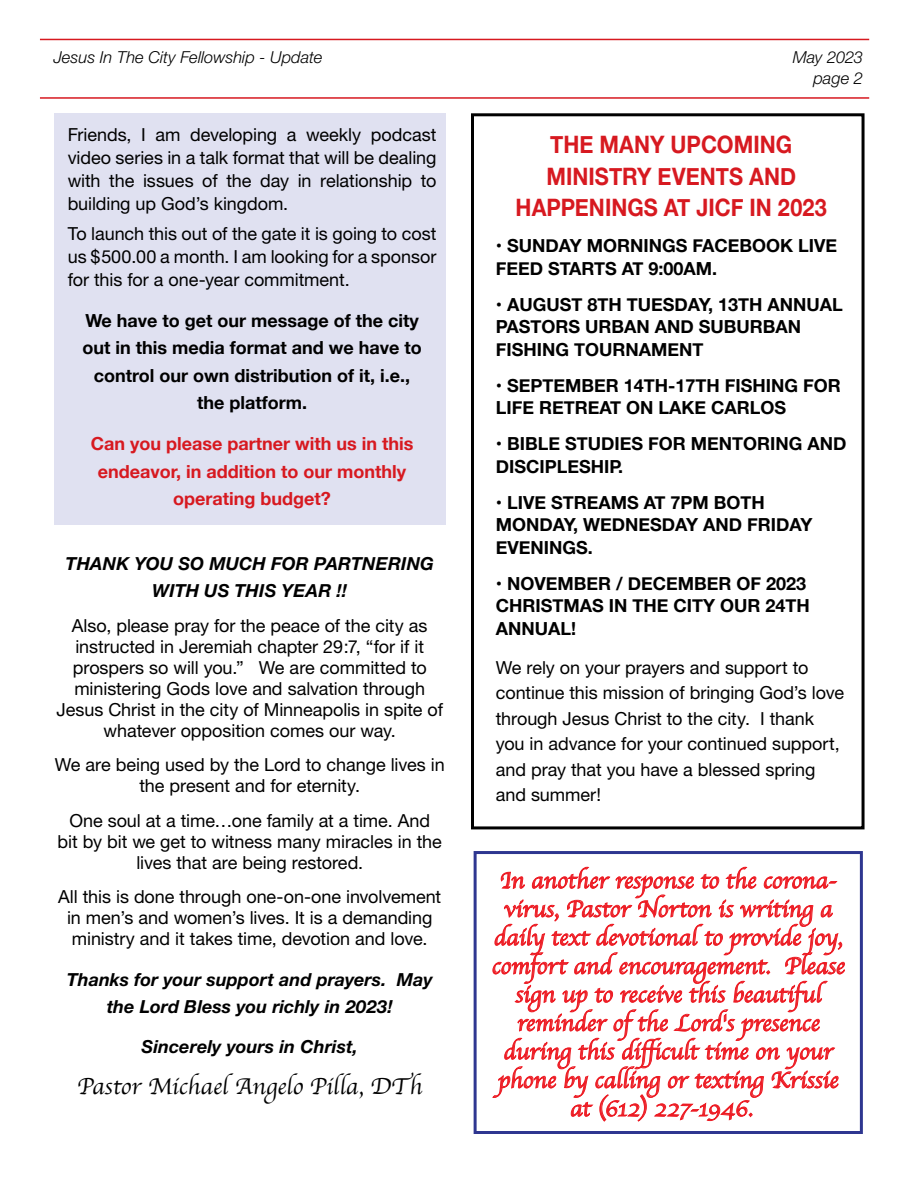
<style>
.page{position:relative;width:918px;height:1188px;background:#fff}
.page>*{position:absolute;margin:0;border:0;box-sizing:border-box;transform-origin:0 0}
.t1{font:24px/28.5px "Apple Chancery";color:#ed1c24;text-align:center}
.t2{font:700 24px/31.5px "Helvetica Neue";color:#d71920;text-align:center;scale:.9 1}
.t3{font:24px "Apple Chancery";color:#000}
.t4{font:18px/21px "Helvetica Neue";letter-spacing:-.005em;color:#000;text-align:center}
.t5{font:700 18px/22.5px "Helvetica Neue";color:#000}
.t6{font:italic 700 18px/27px "Helvetica Neue LT Std";letter-spacing:.005em;color:#000;text-align:center}
.t7{font:700 18px/27.5px "Helvetica Neue";color:#d71920;text-align:center}
.t8{font:italic 300 16.5px/21px "Helvetica Neue LT Std";color:#000;text-align:right}
</style>
<div class="page">
<div style="left:54px;top:113px;width:392px;height:412px;background:#e0e1f1"></div>
<div style="left:471px;top:113px;width:394px;height:716px;border:3px solid #000"></div>
<hr style="left:40px;top:39px;width:829px;height:1px;background:#d71920">
<hr style="left:40px;top:97px;width:829px;height:2px;background:#d71920">
<svg style="left:492px;top:867px;width:353px;height:255px"></svg>
<div style="left:474px;top:851px;width:389px;height:283px;border:3px solid #2e3690"></div>
<p class="t8" style="left:54px;top:46px;width:270px">Jesus In The City Fellowship - Update</p>
<p class="t8" style="left:793px;top:46px;width:72px">May 2023 page 2</p>
<p class="t4" style="left:68px;top:123px;width:370px;line-height:23px;text-align:justify">Friends, I am developing a weekly podcast video series in a talk format that will be dealing with the issues of the day in relationship to building up God’s kingdom.</p>
<p class="t4" style="left:68px;top:222px;width:370px;line-height:23px;text-align:justify">To launch this out of the gate it is going to cost us $500.00 a month. I am looking for a sponsor for this for a one-year commitment.</p>
<p class="t5" style="left:82px;top:307px;width:341px;line-height:27.5px;text-align:center">We have to get our message of the city out in this media format and we have to control our own distribution of it, i.e., the platform.</p>
<p class="t7" style="left:91px;top:431px;width:324px">Can you please partner with us in this endeavor, in addition to our monthly operating budget?</p>
<p class="t6" style="left:66px;top:550px;width:370px">THANK YOU SO MUCH FOR PARTNERING<br>WITH US THIS YEAR !!</p>
<p class="t4" style="left:56px;top:614px;width:388px">Also, please pray for the peace of the city as instructed in Jeremiah chapter 29:7, “for if it prospers so will you.” We are committed to ministering Gods love and salvation through Jesus Christ in the city of Minneapolis in spite of whatever opposition comes our way.</p>
<p class="t4" style="left:55px;top:754px;width:391px">We are being used by the Lord to change lives in the present and for eternity.</p>
<p class="t4" style="left:58px;top:810px;width:386px">One soul at a time…one family at a time. And bit by bit we get to witness many miracles in the lives that are being restored.</p>
<p class="t4" style="left:58px;top:886px;width:385px">All this is done through one-on-one involvement in men’s and women’s lives. It is a demanding ministry and it takes time, devotion and love.</p>
<p class="t6" style="left:67px;top:965px;width:367px">Thanks for your support and prayers. May the Lord Bless you richly in 2023!</p>
<p class="t6" style="left:141px;top:1033px;width:218px">Sincerely yours in Christ,</p>
<h1 class="t3" style="left:77px;top:1067px;width:347px">Pastor Michael Angelo Pilla, DTh</h1>
<h1 class="t2" style="left:516px;top:129px;width:347px">THE MANY UPCOMING<br>MINISTRY EVENTS AND<br>HAPPENINGS AT JICF IN 2023</h1>
<p class="t5" style="left:496px;top:235px;width:343px">• SUNDAY MORNINGS FACEBOOK LIVE<br>FEED STARTS AT 9:00AM.</p>
<p class="t5" style="left:496px;top:293px;width:349px">• AUGUST 8TH TUESDAY, 13TH ANNUAL<br>PASTORS URBAN AND SUBURBAN<br>FISHING TOURNAMENT</p>
<p class="t5" style="left:496px;top:374px;width:347px">• SEPTEMBER 14TH-17TH FISHING FOR<br>LIFE RETREAT ON LAKE CARLOS</p>
<p class="t5" style="left:496px;top:433px;width:352px">• BIBLE STUDIES FOR MENTORING AND<br>DISCIPLESHIP.</p>
<p class="t5" style="left:496px;top:492px;width:318px">• LIVE STREAMS AT 7PM BOTH<br>MONDAY, WEDNESDAY AND FRIDAY<br>EVENINGS.</p>
<p class="t5" style="left:496px;top:573px;width:316px">• NOVEMBER / DECEMBER OF 2023<br>CHRISTMAS IN THE CITY OUR 24TH<br>ANNUAL!</p>
<p class="t4" style="left:496px;top:654px;width:350px;line-height:25.5px;text-align:left">We rely on your prayers and support to continue this mission of bringing God’s love through Jesus Christ to the city. I thank you in advance for your continued support, and pray that you have a blessed spring and summer!</p>
<p class="t1" style="left:492px;top:866px;width:354px">In another response to the corona&shy;virus, Pastor Norton is writing a daily text devotional to provide joy, comfort and encouragement. Please sign up to receive this beautiful reminder of the Lord's presence during this difficult time on your phone by calling or texting Krissie at (612) 227-1946.</p>
</div>
